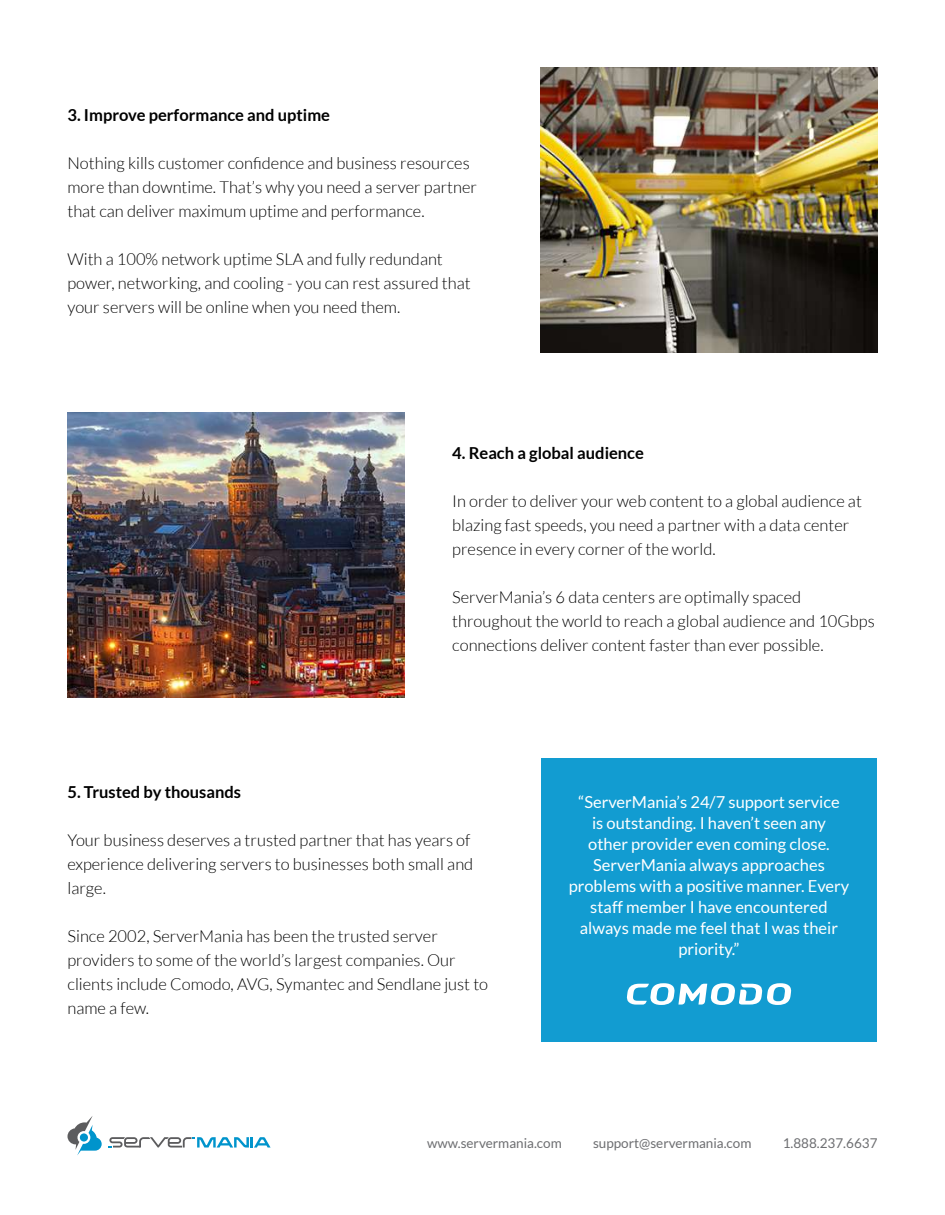
<style>
.page{position:relative;width:945px;height:1215px;background:#fff}
.page>*{position:absolute;margin:0;border:0;box-sizing:border-box;transform-origin:0 0}
.t1{font:300 16.5px/24px "Lato";color:#000}
.t2{font:16.5px/21px "Lato";color:#fff;text-align:center}
.t3{font:700 16.5px "Lato";color:#000}
.t4{font:13.5px "Lato";color:#6d6e71}
</style>
<div class="page">
<svg style="left:109px;top:1137px;width:162px;height:11px"></svg>
<svg style="left:67px;top:1116px;width:35px;height:39px"></svg>
<img style="left:541px;top:68px;width:337px;height:285px">
<img style="left:68px;top:413px;width:336px;height:285px">
<div style="left:541px;top:758px;width:336px;height:284px;background:#129cd1"></div>
<svg style="left:627px;top:983px;width:164px;height:22px"></svg>
<p class="t3" style="left:68px;top:105px;width:264px">3. Improve performance and uptime</p>
<p class="t1" style="left:68px;top:151px;width:411px">Nothing kills customer confidence and business resources more than downtime. That’s why you need a server partner that can deliver maximum uptime and performance.</p>
<p class="t1" style="left:68px;top:247px;width:405px">With a 100% network uptime SLA and fully redundant power, networking, and cooling - you can rest assured that your servers will be online when you need them.</p>
<p class="t3" style="left:452px;top:443px;width:193px">4. Reach a global audience</p>
<p class="t1" style="left:452px;top:489px;width:411px">In order to deliver your web content to a global audience at blazing fast speeds, you need a partner with a data center presence in every corner of the world.</p>
<p class="t1" style="left:452px;top:585px;width:424px">ServerMania’s 6 data centers are optimally spaced throughout the world to reach a global audience and 10Gbps connections deliver content faster than ever possible.</p>
<p class="t3" style="left:68px;top:783px;width:175px">5. Trusted by thousands</p>
<p class="t1" style="left:68px;top:829px;width:407px">Your business deserves a trusted partner that has years of experience delivering servers to businesses both small and large.</p>
<p class="t1" style="left:68px;top:925px;width:422px">Since 2002, ServerMania has been the trusted server providers to some of the world’s largest companies. Our clients include Comodo, AVG, Symantec and Sendlane just to name a few.</p>
<p class="t2" style="left:569px;top:791px;width:282px">“ServerMania’s 24/7 support service<br>is outstanding. I haven’t seen any<br>other provider even coming close.<br>ServerMania always approaches problems with a positive manner. Every staff member I have encountered always made me feel that I was their priority.”</p>
<p class="t4" style="left:427px;top:1135px;width:136px">www.servermania.com</p>
<p class="t4" style="left:593px;top:1135px;width:160px">support@servermania.com</p>
<p class="t4" style="left:783px;top:1135px;width:96px">1.888.237.6637</p>
</div>
